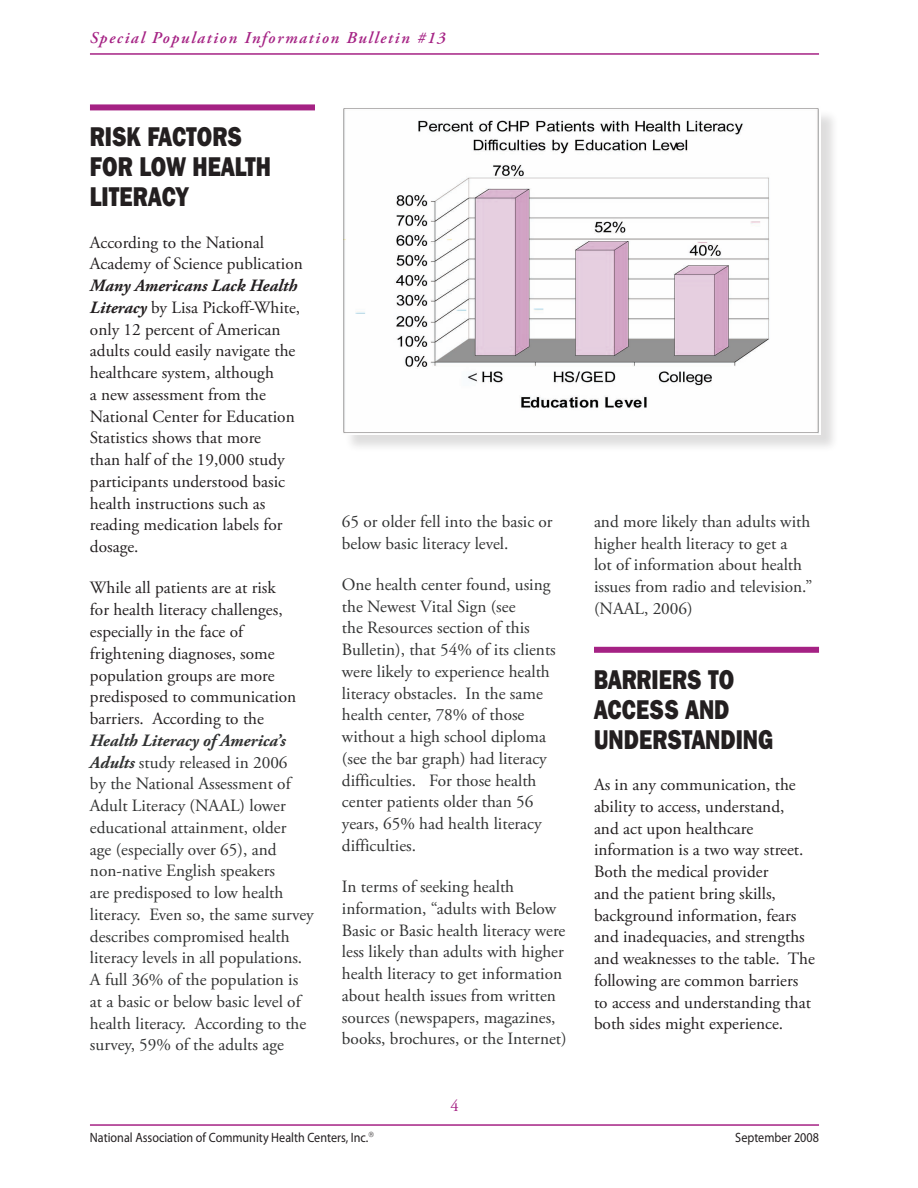
<style>
.page{position:relative;width:918px;height:1188px;background:#fff}
.page>*{position:absolute;margin:0;border:0;box-sizing:border-box;transform-origin:0 0}
.t1{font:800 27px/30px "Franklin Gothic IT Cby BT";color:#231f20;scale:.8 1}
.t2{font:17.25px/21.8px "Adobe Garamond Pro";color:#313232}
.t3{font:17.25px/21.8px "Adobe Garamond Pro";color:#231f20}
.t4{font:italic 600 16.5px "Adobe Garamond Pro";letter-spacing:.1em;color:#a52284}
.t5{font:16.5px "Adobe Garamond Pro";color:#a52284}
.t6{font:13.5px "Myriad Pro";color:#231f20;scale:.9 1}
.s1{font-weight:700;font-style:italic}
</style>
<div class="page">
<div style="left:90px;top:104px;width:225px;height:6px;background:#a52284"></div>
<div style="left:594px;top:647px;width:225px;height:6px;background:#a52284"></div>
<div style="left:344px;top:109px;width:495px;height:344px;background:#231f20;opacity:.15"></div>
<img style="left:343px;top:108px;width:478px;height:327px">
<hr style="left:90px;top:53px;width:729px;height:2px;background:#a52284">
<hr style="left:90px;top:1124px;width:729px;height:2px;background:#a52284">
<p class="t4" style="left:90px;top:29px;width:357px">Special Population Information Bulletin #13</p>
<h1 class="t1" style="left:90px;top:121px;width:228px">RISK FACTORS<br>FOR LOW HEALTH<br>LITERACY</h1>
<p class="t3" style="left:90px;top:232px;width:214px">According to the National<br>Academy of Science publication</p>
<p class="t3" style="left:90px;top:275px;width:212px"><span class="s1">Many Americans Lack Health<br>Literacy</span> by Lisa Pickoff-White, only 12 percent of American adults could easily navigate the healthcare system, although<br>a new assessment from the<br>National Center for Education<br>Statistics shows that more<br>than half of the 19,000 study participants understood basic health instructions such as reading medication labels for dosage.</p>
<p class="t3" style="left:90px;top:578px;width:208px">While all patients are at risk for health literacy challenges, especially in the face of frightening diagnoses, some population groups are more predisposed to communication barriers. According to the</p>
<p class="t2" style="left:90px;top:730px;width:225px"><span class="s1">Health Literacy of America’s<br>Adults</span> study released in 2006<br>by the National Assessment of<br>Adult Literacy (NAAL) lower educational attainment, older<br>age (especially over 65), and non-native English speakers<br>are predisposed to low health literacy. Even so, the same survey describes compromised health literacy levels in all populations.<br>A full 36% of the population is at a basic or below basic level of health literacy. According to the survey, 59% of the adults age</p>
<p class="t2" style="left:342px;top:511px;width:212px">65 or older fell into the basic or below basic literacy level.</p>
<p class="t2" style="left:342px;top:574px;width:215px">One health center found, using the Newest Vital Sign (see<br>the Resources section of this<br>Bulletin), that 54% of its clients were likely to experience health literacy obstacles. In the same health center, 78% of those without a high school diploma (see the bar graph) had literacy difficulties. For those health center patients older than 56 years, 65% had health literacy difficulties.</p>
<p class="t2" style="left:342px;top:876px;width:226px">In terms of seeking health information, “adults with Below Basic or Basic health literacy were less likely than adults with higher health literacy to get information about health issues from written sources (newspapers, magazines, books, brochures, or the Internet)</p>
<p class="t5" style="left:450px;top:1096px;width:10px">4</p>
<p class="t2" style="left:594px;top:511px;width:220px">and more likely than adults with higher health literacy to get a<br>lot of information about health issues from radio and television.” (NAAL, 2006)</p>
<h1 class="t1" style="left:594px;top:664px;width:225px">BARRIERS TO<br>ACCESS AND<br>UNDERSTANDING</h1>
<p class="t3" style="left:594px;top:774px;width:222px">As in any communication, the ability to access, understand,<br>and act upon healthcare information is a two way street.<br>Both the medical provider<br>and the patient bring skills, background information, fears and inadequacies, and strengths and weaknesses to the table. The following are common barriers to access and understanding that both sides might experience.</p>
<p class="t6" style="left:90px;top:1129px;width:317px">National Association of Community Health Centers, Inc.➔</p>
<p class="t6" style="left:735px;top:1129px;width:95px">September 2008</p>
</div>
